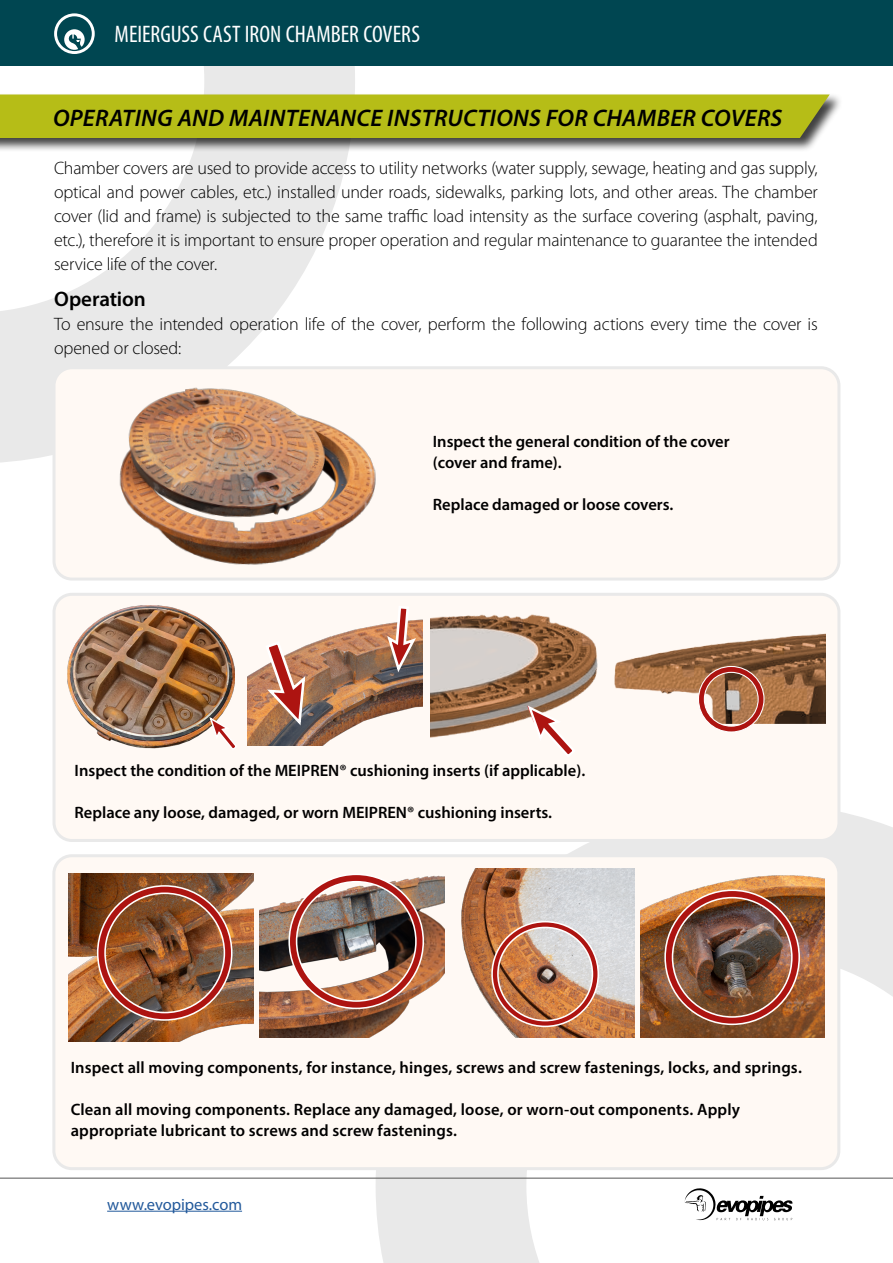
<style>
.page{position:relative;width:893px;height:1263px;background:#fff}
.page>*{position:absolute;margin:0;border:0;box-sizing:border-box;transform-origin:0 0}
.t1{font:italic 600 24px "Myriad Pro";letter-spacing:.01em;color:#000}
.t2{font:condensed 24px "Myriad Pro";color:#fff}
.t3{font:600 21px "Myriad Pro";letter-spacing:-.005em;color:#000}
.t4{font:300 18px/24px "Myriad Pro";letter-spacing:-.015em;color:#000;text-align:justify}
.t5{font:600 16.5px/21px "Myriad Pro";color:#000}
.t6{font:16.5px "Myriad Pro";color:#22599b}
</style>
<div class="page">
<svg style="left:0;top:66px;width:355px;height:397px;fill:#e9e9e9"></svg>
<svg style="left:376px;top:803px;width:517px;height:460px"></svg>
<svg style="left:685px;top:1188px;width:108px;height:32px"></svg>
<div style="left:0;top:92px;width:842px;height:60px;background:#000;opacity:.75"></div>
<div style="left:0;top:94px;width:830px;height:44px;background:#b6bd17"></div>
<div style="left:54px;top:594px;width:785px;height:246px;background:#fff9f4;border-radius:18px"></div>
<div style="left:52px;top:593px;width:788px;height:249px;border:3px solid #e9e9e9;border-radius:18px"></div>
<div style="left:54px;top:856px;width:785px;height:313px;background:#fff9f4;border-radius:18px"></div>
<div style="left:52px;top:854px;width:788px;height:316px;border:3px solid #e9e9e9;border-radius:18px"></div>
<img style="left:248px;top:619px;width:174px;height:127px">
<img style="left:69px;top:873px;width:185px;height:168px">
<div style="left:54px;top:368px;width:785px;height:211px;background:#fff9f4;border-radius:18px"></div>
<div style="left:52px;top:366px;width:788px;height:214px;border:3px solid #e9e9e9;border-radius:18px"></div>
<img style="left:259px;top:875px;width:185px;height:162px">
<img style="left:640px;top:875px;width:184px;height:162px">
<img style="left:461px;top:868px;width:174px;height:169px">
<img style="left:67px;top:387px;width:349px;height:190px">
<img style="left:68px;top:605px;width:166px;height:144px">
<div style="left:0;top:0;width:893px;height:66px;background:#004651"></div>
<hr style="left:0;top:1178px;width:893px;height:1px;background:#565655">
<hr style="left:107px;top:1211px;width:135px;height:1px;background:#22599b">
<svg style="left:54px;top:13px;width:41px;height:41px"></svg>
<img style="left:431px;top:615px;width:394px;height:123px">
<svg style="left:385px;top:606px;width:34px;height:66px"></svg>
<img style="left:288px;top:874px;width:137px;height:136px">
<img style="left:490px;top:920px;width:110px;height:108px">
<img style="left:664px;top:889px;width:137px;height:137px">
<img style="left:96px;top:884px;width:137px;height:137px">
<svg style="left:527px;top:705px;width:50px;height:51px"></svg>
<svg style="left:698px;top:666px;width:66px;height:66px"></svg>
<svg style="left:209px;top:716px;width:28px;height:33px"></svg>
<svg style="left:264px;top:639px;width:43px;height:87px"></svg>
<h1 class="t2" style="left:115px;top:21px;width:307px">MEIERGUSS CAST IRON CHAMBER COVERS</h1>
<h1 class="t1" style="left:53px;top:103px;width:731px">OPERATING AND MAINTENANCE INSTRUCTIONS FOR CHAMBER COVERS</h1>
<p class="t4" style="left:54px;top:156px;width:765px">Chamber covers are used to provide access to utility networks (water supply, sewage, heating and gas supply, optical and power cables, etc.) installed under roads, sidewalks, parking lots, and other areas. The chamber cover (lid and frame) is subjected to the same traffic load intensity as the surface covering (asphalt, paving, etc.), therefore it is important to ensure proper operation and regular maintenance to guarantee the intended service life of the cover.</p>
<p class="t3" style="left:54px;top:286px;width:93px">Operation</p>
<p class="t4" style="left:54px;top:312px;width:765px">To ensure the intended operation life of the cover, perform the following actions every time the cover is opened or closed:</p>
<p class="t5" style="left:433px;top:430px;width:298px">Inspect the general condition of the cover (cover and frame).</p>
<p class="t5" style="left:433px;top:493px;width:242px">Replace damaged or loose covers.</p>
<p class="t5" style="left:75px;top:759px;width:512px">Inspect the condition of the MEIPREN® cushioning inserts (if applicable).</p>
<p class="t5" style="left:75px;top:801px;width:479px">Replace any loose, damaged, or worn MEIPREN® cushioning inserts.</p>
<p class="t5" style="left:71px;top:1056px;width:733px">Inspect all moving components, for instance, hinges, screws and screw fastenings, locks, and springs.</p>
<p class="t5" style="left:71px;top:1098px;width:671px">Clean all moving components. Replace any damaged, loose, or worn-out components. Apply appropriate lubricant to screws and screw fastenings.</p>
<p class="t6" style="left:107px;top:1195px;width:136px">www.evopipes.com</p>
</div>
